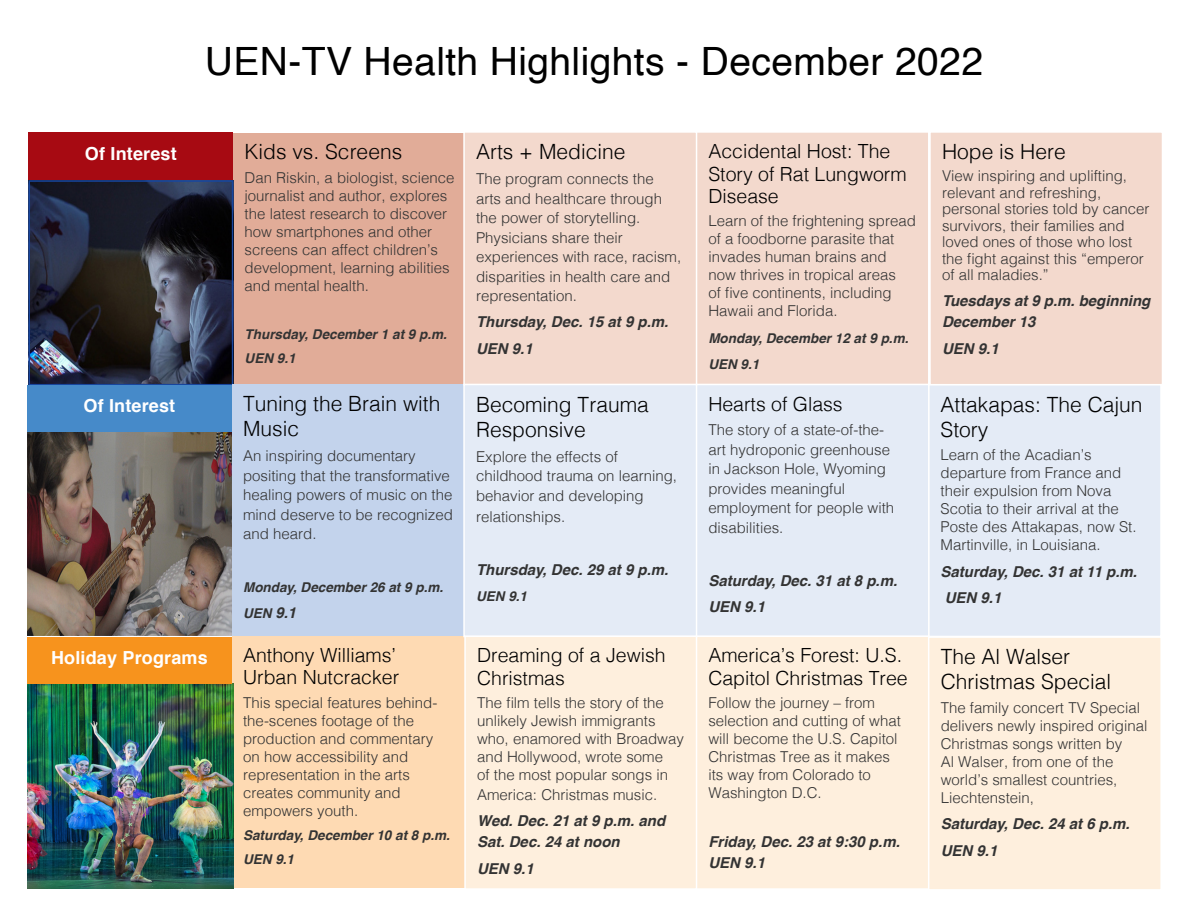
<style>
.page{position:relative;width:1188px;height:918px;background:#fff}
.page>*{position:absolute;margin:0;border:0;box-sizing:border-box;transform-origin:0 0}
.t1{font:39px "Helvetica";letter-spacing:.01em;color:#000}
.item_title{font:300 21px/25.2px "Helvetica";color:#000}
.item_title-2{font:300 19.5px/22.5px "Helvetica";color:#000}
.item_description{font:300 19.5px/22.5px "Helvetica";color:#000}
.Catergory_Title{font:700 18px "Helvetica";letter-spacing:.01em;color:#fff}
.item_description-2{font:300 15px/18px "Helvetica";color:#333}
.item_title-3{font:300 15px/18px "Helvetica";color:#333}
.date_time_bottom{font:italic 700 15px/21px "Helvetica";color:#333}
.item_description-3{font:italic 700 15px/21px "Helvetica";color:#333}
.date_time_bottom-2{font:italic 700 13.5px "Helvetica";color:#333}
.s1{font-size:15px}
</style>
<div class="page">
<div style="left:233px;top:133px;width:233px;height:252px;background:#e1ac98"></div>
<img style="left:31px;top:183px;width:199px;height:199px">
<div style="left:28px;top:180px;width:205px;height:205px;border:2px solid #18469d"></div>
<img style="left:27px;top:432px;width:205px;height:204px">
<div style="left:28px;top:133px;width:205px;height:47px;background:#a70a12"></div>
<div style="left:27px;top:385px;width:205px;height:47px;background:#468ac9"></div>
<div style="left:232px;top:636px;width:232px;height:252px;background:#fedab3"></div>
<div style="left:232px;top:384px;width:232px;height:252px;background:#c3d3ec"></div>
<div style="left:928px;top:384px;width:233px;height:252px;background:#e4ebf6"></div>
<div style="left:928px;top:384px;width:234px;height:253px;border:2px solid #fff"></div>
<div style="left:930px;top:132px;width:232px;height:253px;background:#f3d9cd"></div>
<div style="left:929px;top:131px;width:234px;height:254px;border:2px solid #fff"></div>
<div style="left:696px;top:132px;width:233px;height:253px;background:#f3d9cd"></div>
<div style="left:696px;top:131px;width:234px;height:254px;border:2px solid #fff"></div>
<div style="left:696px;top:384px;width:233px;height:252px;background:#e4ebf6"></div>
<div style="left:696px;top:384px;width:234px;height:253px;border:2px solid #fff"></div>
<div style="left:696px;top:636px;width:233px;height:253px;background:#feefdd"></div>
<div style="left:696px;top:636px;width:234px;height:254px;border:2px solid #fff"></div>
<div style="left:464px;top:132px;width:233px;height:253px;background:#f3d9cd"></div>
<div style="left:463px;top:131px;width:234px;height:254px;border:2px solid #fff"></div>
<div style="left:464px;top:384px;width:233px;height:252px;background:#e4ebf6"></div>
<div style="left:463px;top:384px;width:234px;height:253px;border:2px solid #fff"></div>
<div style="left:465px;top:636px;width:232px;height:253px;background:#feefdd"></div>
<div style="left:464px;top:636px;width:233px;height:254px;border:2px solid #fff"></div>
<div style="left:929px;top:637px;width:232px;height:253px;background:#feefdd"></div>
<div style="left:928px;top:636px;width:234px;height:255px;border:2px solid #fff"></div>
<img style="left:27px;top:683px;width:206px;height:205px">
<div style="left:27px;top:637px;width:205px;height:46px;background:#f7931d"></div>
<p class="t1" style="left:205px;top:31px;width:780px">UEN-TV Health Highlights - December 2022</p>
<p class="Catergory_Title" style="left:85px;top:139px;width:93px">Of Interest</p>
<p class="Catergory_Title" style="left:83px;top:391px;width:93px">Of Interest</p>
<p class="Catergory_Title" style="left:51px;top:643px;width:158px">Holiday Programs</p>
<p class="item_title" style="left:245px;top:138px;width:159px">Kids vs. Screens</p>
<p class="item_description-2" style="left:245px;top:167px;width:211px">Dan Riskin, a biologist, science journalist and author, explores the latest research to discover how smartphones and other screens can affect children’s development, learning abilities and mental health.</p>
<p class="date_time_bottom-2" style="left:245px;top:324px;width:204px">Thursday, December 1 at 9 p.m.</p>
<p class="date_time_bottom-2" style="left:245px;top:348px;width:53px">UEN 9.1</p>
<p class="item_title" style="left:243px;top:389px;width:199px">Tuning the Brain with<br>Music</p>
<p class="item_description-2" style="left:243px;top:445px;width:211px;line-height:19.5px">An inspiring documentary positing that the transformative healing powers of music on the mind deserve to be recognized and heard.</p>
<p class="date_time_bottom-2" style="left:243px;top:576px;width:202px">Monday, December 26 at 9 p.m.</p>
<p class="date_time_bottom-2" style="left:243px;top:602px;width:55px">UEN <span class="s1">9.1</span></p>
<p class="item_title-2" style="left:243px;top:642px;width:158px">Anthony Williams’<br>Urban Nutcracker</p>
<p class="item_title-3" style="left:243px;top:692px;width:196px">This special features behind&shy;the-scenes footage of the production and commentary on how accessibility and representation in the arts creates community and empowers youth.</p>
<p class="date_time_bottom-2" style="left:243px;top:824px;width:208px">Saturday, December 10 at 8 p.m.</p>
<p class="date_time_bottom-2" style="left:243px;top:848px;width:53px">UEN 9.1</p>
<p class="item_title" style="left:476px;top:138px;width:151px">Arts + Medicine</p>
<p class="item_description-2" style="left:476px;top:168px;width:207px;line-height:19.5px">The program connects the arts and healthcare through the power of storytelling.<br>Physicians share their experiences with race, racism, disparities in health care and representation.</p>
<p class="item_description-3" style="left:476px;top:312px;width:194px">Thursday, Dec. 15 at 9 p.m.</p>
<p class="item_description-3" style="left:476px;top:338px;width:58px">UEN 9.1</p>
<p class="item_title" style="left:476px;top:390px;width:174px">Becoming Trauma<br>Responsive</p>
<p class="item_description-2" style="left:476px;top:446px;width:202px;line-height:19.5px">Explore the effects of childhood trauma on learning, behavior and developing</p>
<p class="item_description-2" style="left:476px;top:506px;width:91px">relationships.</p>
<p class="item_description-3" style="left:476px;top:559px;width:194px">Thursday, Dec. 29 at 9 p.m.</p>
<p class="date_time_bottom-2" style="left:476px;top:585px;width:53px">UEN 9.1</p>
<p class="item_title-2" style="left:477px;top:643px;width:190px">Dreaming of a Jewish<br>Christmas</p>
<p class="item_title-3" style="left:477px;top:693px;width:208px">The film tells the story of the unlikely Jewish immigrants who, enamored with Broadway and Hollywood, wrote some<br>of the most popular songs in</p>
<p class="item_title-3" style="left:477px;top:784px;width:182px">America: Christmas music.</p>
<p class="item_description-3" style="left:477px;top:810px;width:190px">Wed. Dec. 21 at 9 p.m. and<br>Sat. Dec. 24 at noon</p>
<p class="item_description-3" style="left:477px;top:858px;width:58px">UEN 9.1</p>
<p class="item_title-2" style="left:708px;top:138px;width:200px">Accidental Host: The<br>Story of Rat Lungworm<br>Disease</p>
<p class="item_description-2" style="left:708px;top:211px;width:209px">Learn of the frightening spread of a foodborne parasite that invades human brains and now thrives in tropical areas<br>of five continents, including<br>Hawaii and Florida.</p>
<p class="date_time_bottom-2" style="left:708px;top:327px;width:202px">Monday, December 12 at 9 p.m.</p>
<p class="date_time_bottom-2" style="left:708px;top:353px;width:53px">UEN 9.1</p>
<p class="item_title-2" style="left:708px;top:391px;width:136px">Hearts of Glass</p>
<p class="item_description-2" style="left:708px;top:419px;width:187px;line-height:19.5px">The story of a state-of-the&shy;art hydroponic greenhouse in Jackson Hole, Wyoming provides meaningful employment for people with disabilities.</p>
<p class="date_time_bottom" style="left:708px;top:570px;width:190px">Saturday, Dec. 31 at 8 p.m.</p>
<p class="date_time_bottom" style="left:708px;top:596px;width:58px">UEN 9.1</p>
<p class="item_description" style="left:708px;top:643px;width:201px">America’s Forest: U.S.<br>Capitol Christmas Tree</p>
<p class="item_description-2" style="left:708px;top:693px;width:194px">Follow the journey – from selection and cutting of what will become the U.S. Capitol<br>Christmas Tree as it makes its way from Colorado to<br>Washington D.C.</p>
<p class="item_description-3" style="left:708px;top:831px;width:193px">Friday, Dec. 23 at 9:30 p.m.<br>UEN 9.1</p>
<p class="item_title" style="left:942px;top:138px;width:125px">Hope is Here</p>
<p class="item_description-2" style="left:942px;top:166px;width:209px;line-height:16.5px">View inspiring and uplifting, relevant and refreshing, personal stories told by cancer survivors, their families and loved ones of those who lost the fight against this “emperor of all maladies.”</p>
<p class="date_time_bottom" style="left:942px;top:291px;width:210px">Tuesdays at 9 p.m. beginning<br>December 13</p>
<p class="date_time_bottom" style="left:942px;top:338px;width:58px">UEN 9.1</p>
<p class="item_title" style="left:941px;top:390px;width:203px">Attakapas: The Cajun<br>Story</p>
<p class="item_description-2" style="left:941px;top:445px;width:197px">Learn of the Acadian’s departure from France and their expulsion from Nova<br>Scotia to their arrival at the<br>Poste des Attakapas, now St.<br>Martinville, in Louisiana.</p>
<p class="date_time_bottom" style="left:941px;top:561px;width:198px">Saturday, Dec. 31 at 11 p.m.</p>
<p class="date_time_bottom" style="left:945px;top:587px;width:58px">UEN 9.1</p>
<p class="item_title" style="left:941px;top:643px;width:172px">The Al Walser<br>Christmas Special</p>
<p class="item_description-2" style="left:941px;top:697px;width:208px">The family concert TV Special delivers newly inspired original<br>Christmas songs written by<br>Al Walser, from one of the world’s smallest countries,<br>Liechtenstein,</p>
<p class="date_time_bottom" style="left:941px;top:814px;width:190px">Saturday, Dec. 24 at 6 p.m.</p>
<p class="date_time_bottom" style="left:941px;top:840px;width:58px">UEN 9.1</p>
</div>
